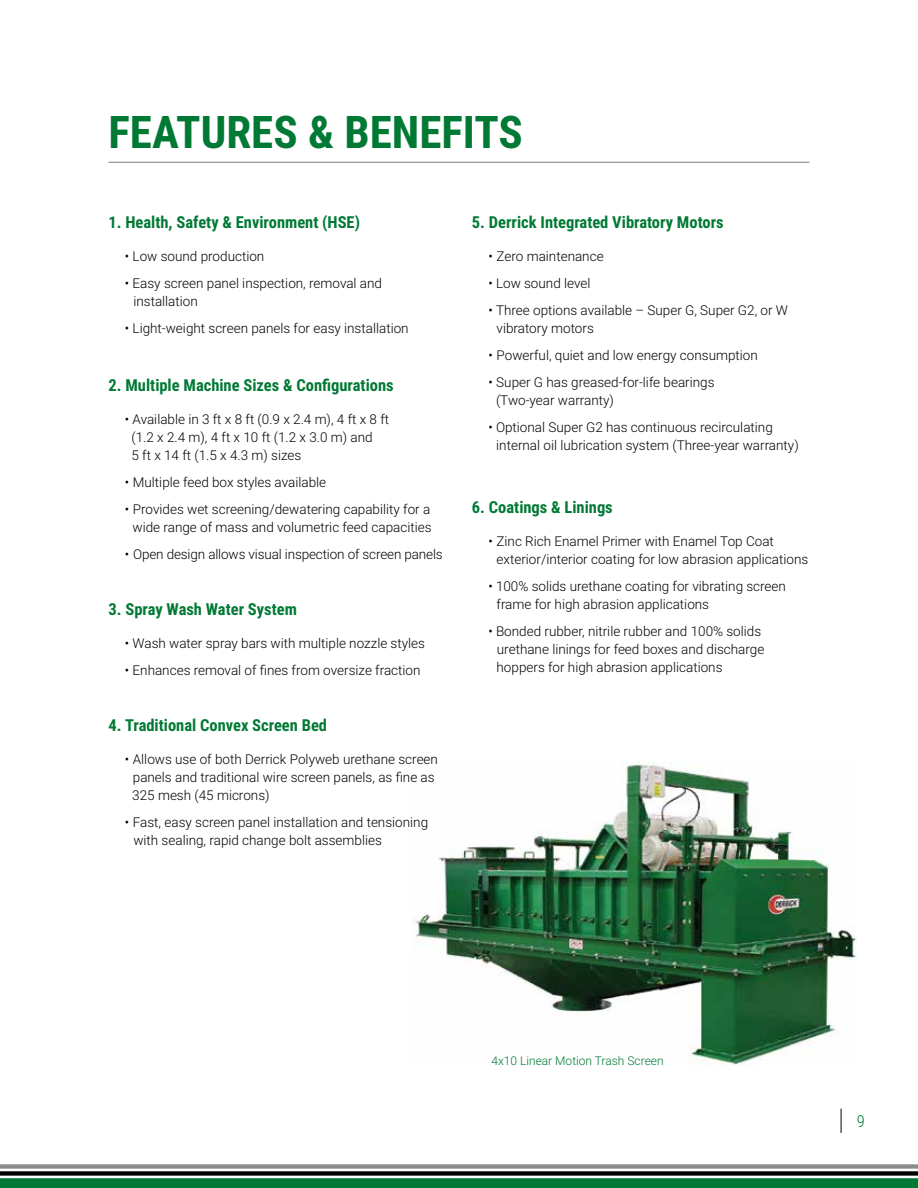
<style>
.page{position:relative;width:918px;height:1188px;background:#fff}
.page>*{position:absolute;margin:0;border:0;box-sizing:border-box;transform-origin:0 0}
.t1{font:700 45px "Roboto Condensed";color:#007934}
.t2{font:700 16.5px "Roboto Condensed";color:#007934}
.t3{font:300 16.5px "Roboto Condensed";color:#007934}
.t4{font:300 13.5px/18px "Roboto";color:#000}
.t5{font:300 12px "Roboto";color:#007934}
</style>
<div class="page">
<img style="left:414px;top:761px;width:442px;height:305px">
<svg style="left:841px;top:1109px;width:1px;height:24px"></svg>
<svg style="left:0;top:1164px;width:918px;height:24px"></svg>
<hr style="left:109px;top:162px;width:700px;height:1px;background:#8b8c8d">
<h1 class="t1" style="left:109px;top:101px;width:416px">FEATURES &amp; BENEFITS</h1>
<p class="t2" style="left:109px;top:211px;width:253px">1. Health, Safety &amp; Environment (HSE)</p>
<p class="t4" style="left:125px;top:247px;width:141px">• Low sound production</p>
<p class="t4" style="left:133px;top:274px;width:250px;text-indent:-8px">• Easy screen panel inspection, removal and installation</p>
<p class="t4" style="left:125px;top:319px;width:285px">• Light-weight screen panels for easy installation</p>
<p class="t2" style="left:109px;top:374px;width:287px">2. Multiple Machine Sizes &amp; Configurations</p>
<p class="t4" style="left:132px;top:410px;width:259px;text-indent:-7px">• Available in 3 ft x 8 ft (0.9 x 2.4 m), 4 ft x 8 ft (1.2 x 2.4 m), 4 ft x 10 ft (1.2 x 3.0 m) and<br>5 ft x 14 ft (1.5 x 4.3 m) sizes</p>
<p class="t4" style="left:125px;top:473px;width:203px">• Multiple feed box styles available</p>
<p class="t4" style="left:125px;top:500px;width:308px;text-align:center">• Provides wet screening/dewatering capability for a wide range of mass and volumetric feed capacities</p>
<p class="t4" style="left:125px;top:545px;width:319px">• Open design allows visual inspection of screen panels</p>
<p class="t2" style="left:109px;top:597px;width:190px">3. Spray Wash Water System</p>
<p class="t4" style="left:125px;top:633px;width:302px">• Wash water spray bars with multiple nozzle styles</p>
<p class="t4" style="left:125px;top:660px;width:297px">• Enhances removal of fines from oversize fraction</p>
<p class="t2" style="left:109px;top:713px;width:220px">4. Traditional Convex Screen Bed</p>
<p class="t4" style="left:132px;top:749px;width:307px;text-indent:-7px">• Allows use of both Derrick Polyweb urethane screen panels and traditional wire screen panels, as fine as<br>325 mesh (45 microns)</p>
<p class="t4" style="left:133px;top:812px;width:296px;text-indent:-8px">• Fast, easy screen panel installation and tensioning with sealing, rapid change bolt assemblies</p>
<p class="t2" style="left:472px;top:211px;width:253px">5. Derrick Integrated Vibratory Motors</p>
<p class="t4" style="left:488px;top:247px;width:117px">• Zero maintenance</p>
<p class="t4" style="left:488px;top:274px;width:104px">• Low sound level</p>
<p class="t4" style="left:497px;top:301px;width:293px;text-indent:-8px">• Three options available – Super G, Super G2, or W vibratory motors</p>
<p class="t4" style="left:488px;top:346px;width:271px">• Powerful, quiet and low energy consumption</p>
<p class="t4" style="left:496px;top:373px;width:220px;text-indent:-8px">• Super G has greased-for-life bearings (Two-year warranty)</p>
<p class="t4" style="left:496px;top:418px;width:304px;text-indent:-8px">• Optional Super G2 has continuous recirculating internal oil lubrication system (Three-year warranty)</p>
<p class="t2" style="left:472px;top:496px;width:142px">6. Coatings &amp; Linings</p>
<p class="t4" style="left:497px;top:532px;width:313px;text-indent:-8px">• Zinc Rich Enamel Primer with Enamel Top Coat exterior/interior coating for low abrasion applications</p>
<p class="t4" style="left:497px;top:577px;width:291px;text-indent:-8px">• 100% solids urethane coating for vibrating screen frame for high abrasion applications</p>
<p class="t4" style="left:497px;top:622px;width:269px;text-indent:-8px">• Bonded rubber, nitrile rubber and 100% solids urethane linings for feed boxes and discharge hoppers for high abrasion applications</p>
<p class="t5" style="left:491px;top:1053px;width:174px">4x10 Linear Motion Trash Screen</p>
<p class="t3" style="left:857px;top:1110px;width:10px">9</p>
</div>
